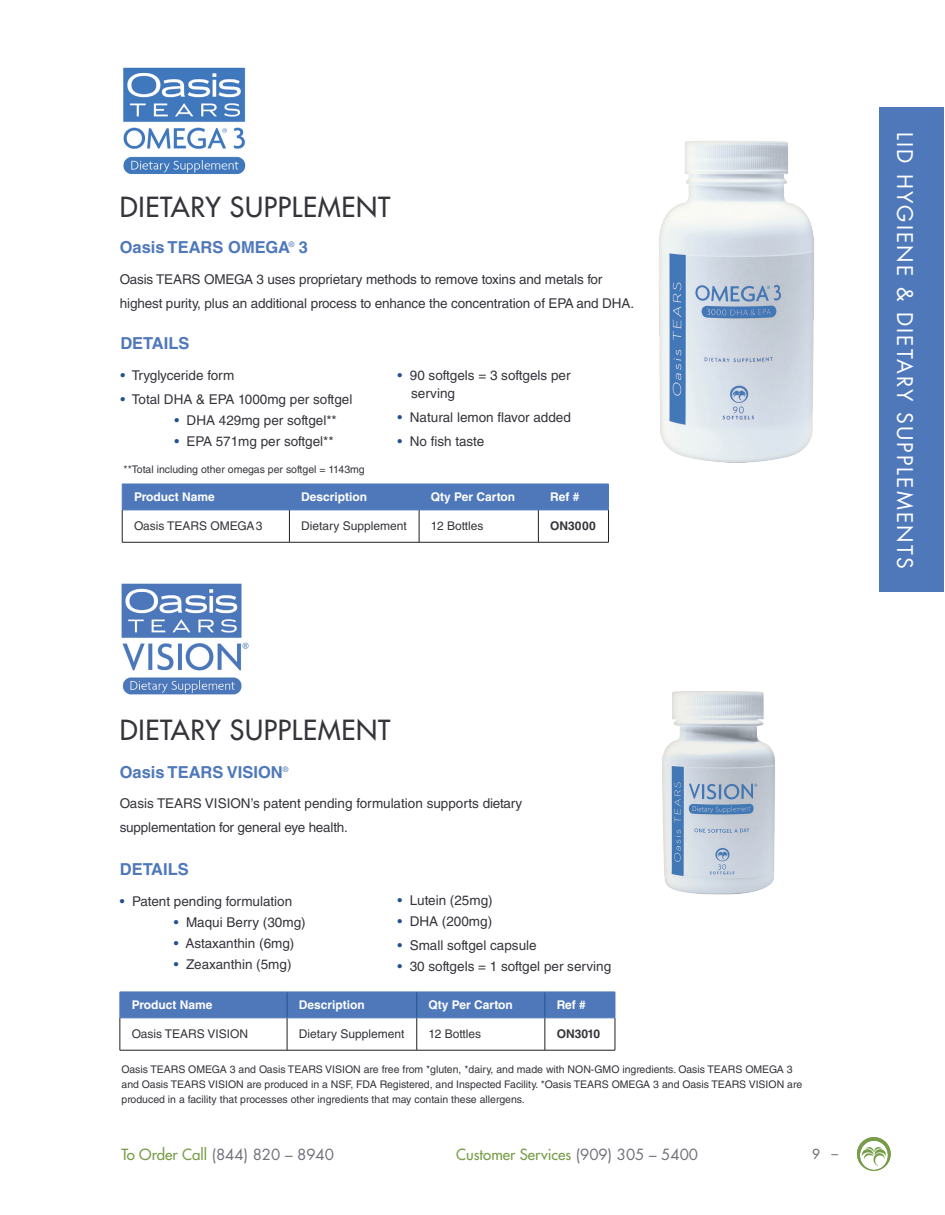
<style>
.page{position:relative;width:945px;height:1215px;background:#fff}
.page>*{position:absolute;margin:0;border:0;box-sizing:border-box;transform-origin:0 0}
.CATALOG_HEADERS_-_BL{font:500 27px "Futura Std";letter-spacing:.025em;color:#36343b}
.CATEGORY_VERTICAL_TA{font:21px "Futura Std";letter-spacing:.1em;color:#fff}
.t1{font:700 16.5px "Helvetica LT Std";color:#4f78ba}
.t2{font:500 15px "Futura Std";color:#789d4a}
.t3{font:15px "Futura Std";color:#707179}
.CATALOG_-_BODY_TEXT{font:13.5px/24px "Helvetica LT Std";color:#36343b}
.t4{font:500 13.5px "Futura Std";color:#707179}
.CATALOG_-_TABLES_TEX{font:12px "Helvetica LT Std";color:#36343b}
.CATALOG_-_TABLES_HEA{font:700 12px "Helvetica LT Std";color:#fff}
.CATALOG_-_TABLES_PAR{font:700 12px "Helvetica LT Std";color:#36343b}
.CATALOG_-_BODY_TEXT-2{font:10.5px/15px "Helvetica LT Std";color:#36343b}
.s1{color:#22528e}
.s2{font-weight:500;color:#789d4a}
.s3{font-weight:400;color:#707179}
</style>
<div class="page">
<svg style="left:857px;top:1137px;width:34px;height:34px"></svg>
<hr style="left:120px;top:1018px;width:1px;height:32px;background:#231f20">
<hr style="left:287px;top:1018px;width:1px;height:32px;background:#231f20">
<hr style="left:417px;top:1018px;width:1px;height:32px;background:#231f20">
<hr style="left:545px;top:1018px;width:1px;height:32px;background:#231f20">
<hr style="left:615px;top:1018px;width:1px;height:32px;background:#231f20">
<hr style="left:120px;top:1050px;width:167px;height:1px;background:#231f20">
<hr style="left:287px;top:1050px;width:130px;height:1px;background:#231f20">
<hr style="left:417px;top:1050px;width:128px;height:1px;background:#231f20">
<hr style="left:545px;top:1050px;width:70px;height:1px;background:#231f20">
<div style="left:120px;top:992px;width:496px;height:26px;background:#4f78ba"></div>
<hr style="left:120px;top:1018px;width:167px;height:1px;background:#4f78ba">
<hr style="left:287px;top:1018px;width:130px;height:1px;background:#4f78ba">
<hr style="left:417px;top:1018px;width:128px;height:1px;background:#4f78ba">
<hr style="left:545px;top:1018px;width:70px;height:1px;background:#4f78ba">
<hr style="left:122px;top:510px;width:1px;height:32px;background:#231f20">
<hr style="left:289px;top:510px;width:1px;height:32px;background:#231f20">
<hr style="left:419px;top:510px;width:1px;height:32px;background:#231f20">
<hr style="left:538px;top:510px;width:1px;height:32px;background:#231f20">
<hr style="left:608px;top:510px;width:1px;height:32px;background:#231f20">
<hr style="left:122px;top:542px;width:167px;height:1px;background:#231f20">
<hr style="left:289px;top:542px;width:130px;height:1px;background:#231f20">
<hr style="left:419px;top:542px;width:119px;height:1px;background:#231f20">
<hr style="left:538px;top:542px;width:71px;height:1px;background:#231f20">
<hr style="left:122px;top:510px;width:167px;height:1px;background:#4f78ba">
<hr style="left:289px;top:510px;width:130px;height:1px;background:#4f78ba">
<hr style="left:419px;top:510px;width:119px;height:1px;background:#4f78ba">
<hr style="left:538px;top:510px;width:71px;height:1px;background:#4f78ba">
<div style="left:122px;top:484px;width:487px;height:26px;background:#4f78ba"></div>
<img style="left:659px;top:141px;width:155px;height:322px">
<img style="left:123px;top:67px;width:123px;height:107px">
<img style="left:121px;top:583px;width:128px;height:112px">
<div style="left:879px;top:108px;width:65px;height:484px;background:#4f78ba"></div>
<img style="left:662px;top:691px;width:113px;height:204px">
<p class="CATALOG_HEADERS_-_BL" style="left:120px;top:190px;width:272px">DIETARY SUPPLEMENT</p>
<p class="t1" style="left:120px;top:237px;width:190px">Oasis TEARS OMEGA<sup>®</sup> 3</p>
<p class="CATALOG_-_BODY_TEXT" style="left:120px;top:267px;width:516px">Oasis TEARS OMEGA 3 uses proprietary methods to remove toxins and metals for highest purity, plus an additional process to enhance the concentration of EPA and DHA.</p>
<p class="t1" style="left:120px;top:333px;width:71px">DETAILS</p>
<p class="CATALOG_-_BODY_TEXT" style="left:120px;top:363px;width:115px"><span class="s1">•</span> Tryglyceride form</p>
<p class="CATALOG_-_BODY_TEXT" style="left:120px;top:387px;width:233px"><span class="s1">•</span> Total DHA &amp; EPA 1000mg per softgel</p>
<p class="CATALOG_-_BODY_TEXT" style="left:174px;top:408px;width:164px"><span class="s1">•</span> DHA 429mg per softgel**</p>
<p class="CATALOG_-_BODY_TEXT" style="left:174px;top:429px;width:161px"><span class="s1">•</span> EPA 571mg per softgel**</p>
<p class="CATALOG_-_BODY_TEXT-2" style="left:124px;top:462px;width:243px">**Total including other omegas per softgel = 1143mg</p>
<p class="CATALOG_-_BODY_TEXT" style="left:411px;top:366px;width:161px;line-height:18px;text-indent:-14px"><span class="s1">•</span> 90 softgels = 3 softgels per serving</p>
<p class="CATALOG_-_BODY_TEXT" style="left:398px;top:405px;width:175px"><span class="s1">•</span> Natural lemon flavor added</p>
<p class="CATALOG_-_BODY_TEXT" style="left:398px;top:429px;width:88px"><span class="s1">•</span> No fish taste</p>
<p class="CATALOG_-_TABLES_HEA" style="left:134px;top:490px;width:82px">Product Name</p>
<p class="CATALOG_-_TABLES_HEA" style="left:301px;top:490px;width:67px">Description</p>
<p class="CATALOG_-_TABLES_HEA" style="left:431px;top:490px;width:86px">Qty Per Carton</p>
<p class="CATALOG_-_TABLES_HEA" style="left:550px;top:490px;width:31px">Ref #</p>
<p class="CATALOG_-_TABLES_TEX" style="left:134px;top:519px;width:130px">Oasis TEARS OMEGA3</p>
<p class="CATALOG_-_TABLES_TEX" style="left:301px;top:519px;width:107px">Dietary Supplement</p>
<p class="CATALOG_-_TABLES_TEX" style="left:431px;top:519px;width:54px">12 Bottles</p>
<p class="CATALOG_-_TABLES_PAR" style="left:550px;top:519px;width:47px">ON3000</p>
<p class="CATEGORY_VERTICAL_TA" style="left:918px;top:132px;width:438px;rotate:90deg">LID HYGIENE &amp; DIETARY SUPPLEMENTS</p>
<p class="CATALOG_HEADERS_-_BL" style="left:120px;top:714px;width:272px">DIETARY SUPPLEMENT</p>
<p class="t1" style="left:120px;top:762px;width:170px">Oasis TEARS VISION<sup>®</sup></p>
<p class="CATALOG_-_BODY_TEXT" style="left:120px;top:792px;width:404px">Oasis TEARS VISION’s patent pending formulation supports dietary supplementation for general eye health.</p>
<p class="t1" style="left:120px;top:859px;width:71px">DETAILS</p>
<p class="CATALOG_-_BODY_TEXT" style="left:120px;top:889px;width:174px"><span class="s1">•</span> Patent pending formulation</p>
<p class="CATALOG_-_BODY_TEXT" style="left:174px;top:910px;width:133px"><span class="s1">•</span> Maqui Berry (30mg)</p>
<p class="CATALOG_-_BODY_TEXT" style="left:174px;top:931px;width:122px"><span class="s1">•</span> Astaxanthin (6mg)</p>
<p class="CATALOG_-_BODY_TEXT" style="left:174px;top:952px;width:119px"><span class="s1">•</span> Zeaxanthin (5mg)</p>
<p class="CATALOG_-_BODY_TEXT" style="left:397px;top:889px;width:97px"><span class="s1">•</span> Lutein (25mg)</p>
<p class="CATALOG_-_BODY_TEXT" style="left:397px;top:910px;width:96px"><span class="s1">•</span> DHA (200mg)</p>
<p class="CATALOG_-_BODY_TEXT" style="left:397px;top:934px;width:141px"><span class="s1">•</span> Small softgel capsule</p>
<p class="CATALOG_-_BODY_TEXT" style="left:397px;top:955px;width:215px"><span class="s1">•</span> 30 softgels = 1 softgel per serving</p>
<p class="CATALOG_-_TABLES_HEA" style="left:132px;top:998px;width:82px">Product Name</p>
<p class="CATALOG_-_TABLES_HEA" style="left:299px;top:998px;width:67px">Description</p>
<p class="CATALOG_-_TABLES_HEA" style="left:429px;top:998px;width:86px">Qty Per Carton</p>
<p class="CATALOG_-_TABLES_HEA" style="left:557px;top:998px;width:31px">Ref #</p>
<p class="CATALOG_-_TABLES_TEX" style="left:132px;top:1027px;width:118px">Oasis TEARS VISION</p>
<p class="CATALOG_-_TABLES_TEX" style="left:299px;top:1027px;width:107px">Dietary Supplement</p>
<p class="CATALOG_-_TABLES_TEX" style="left:429px;top:1027px;width:54px">12 Bottles</p>
<p class="CATALOG_-_TABLES_PAR" style="left:557px;top:1027px;width:45px">ON3010</p>
<p class="CATALOG_-_BODY_TEXT-2" style="left:122px;top:1061px;width:682px">Oasis TEARS OMEGA 3 and Oasis TEARS VISION are free from *gluten, *dairy, and made with NON-GMO ingredients. Oasis TEARS OMEGA 3 and Oasis TEARS VISION are produced in a NSF, FDA Registered, and Inspected Facility. *Oasis TEARS OMEGA 3 and Oasis TEARS VISION are produced in a facility that processes other ingredients that may contain these allergens.</p>
<p class="t3" style="left:122px;top:1145px;width:214px"><span class="s2">To Order Call</span> (844) 820 – 8940</p>
<p class="t2" style="left:456px;top:1145px;width:243px">Customer Services <span class="s3">(909) 305 – 5400</span></p>
<p class="t4" style="left:812px;top:1145px;width:28px">9 –</p>
</div>
